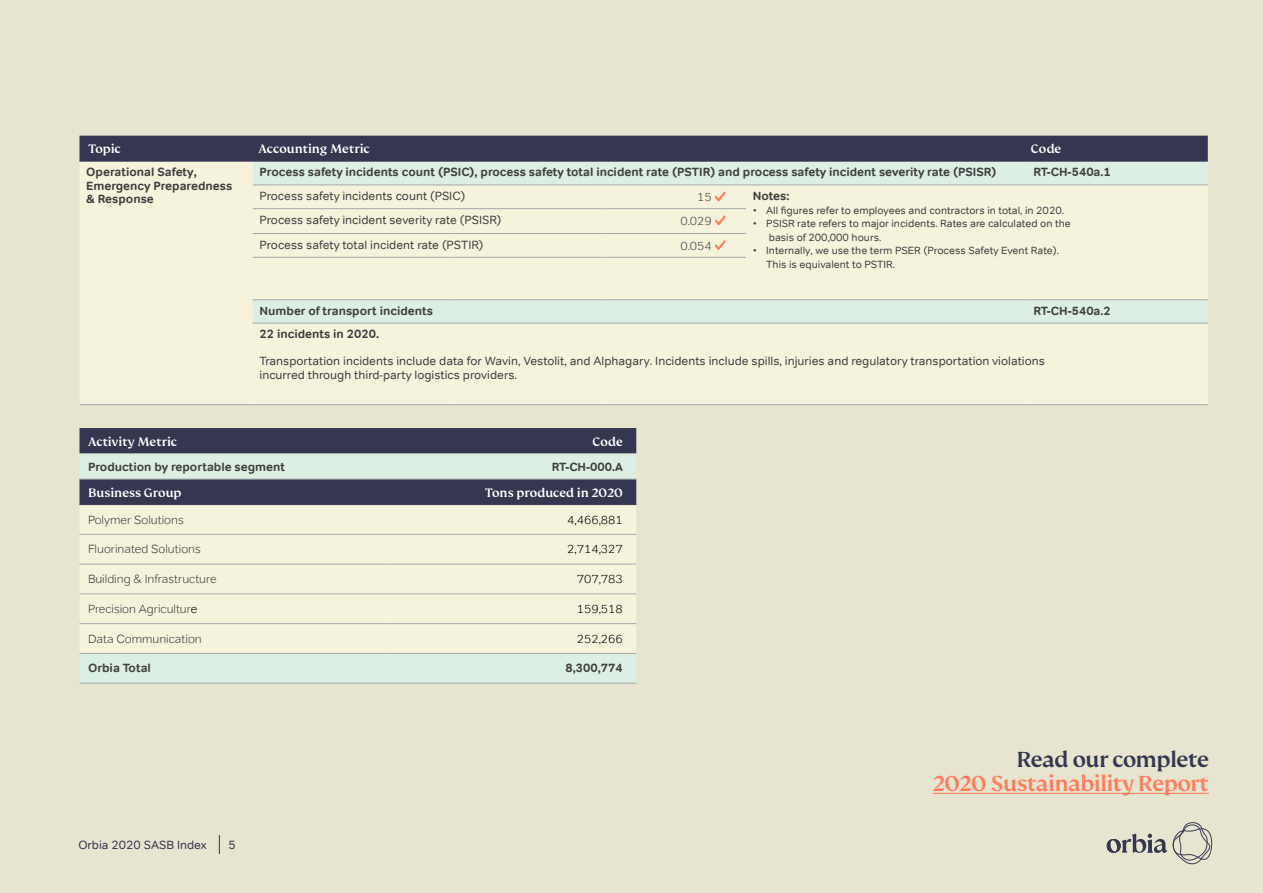
<style>
.page{position:relative;width:1263px;height:893px;background:#e7e4cf}
.page>*{position:absolute;margin:0;border:0;box-sizing:border-box;transform-origin:0 0}
.t1{font:500 24px "FS Kim";letter-spacing:-.02em;color:#ff7d5e}
.t2{font:500 24px "FS Kim";letter-spacing:-.02em;color:#353750}
.t3{font:500 13.5px "FS Kim";color:#fff}
.t4{font:700 12px/13.5px "Tondo Trial";color:#414042}
.t5{font:12px/13.5px "Tondo Trial";color:#414042}
.t6{font:300 12px "Tondo Trial";color:#414042}
.t7{font:300 12px "Tondo Trial";color:#000}
.t8{font:12px "Tondo Trial";color:#353750}
.t9{font:10.5px/13.5px "Tondo Trial";color:#414042}
.s1{color:#000}
</style>
<div class="page">
<div style="left:80px;top:136px;width:1128px;height:25px;background:#353750"></div>
<div style="left:80px;top:162px;width:173px;height:242px;background:#f6f3dd"></div>
<svg style="left:253px;top:162px;width:955px;height:161px;fill:#f6f3dd"></svg>
<div style="left:253px;top:323px;width:955px;height:82px;background:#f6f3dd"></div>
<hr style="left:80px;top:161px;width:173px;height:1px;background:#353750">
<hr style="left:253px;top:161px;width:202px;height:1px;background:#353750">
<hr style="left:455px;top:161px;width:146px;height:1px;background:#353750">
<hr style="left:601px;top:161px;width:145px;height:1px;background:#353750">
<hr style="left:746px;top:161px;width:281px;height:1px;background:#353750">
<hr style="left:1027px;top:161px;width:181px;height:1px;background:#353750">
<hr style="left:80px;top:404px;width:173px;height:1px;background:#a6a8ab">
<hr style="left:253px;top:185px;width:202px;height:1px;background:#a6a8ab">
<hr style="left:455px;top:185px;width:146px;height:1px;background:#a6a8ab">
<hr style="left:601px;top:185px;width:145px;height:1px;background:#a6a8ab">
<hr style="left:746px;top:185px;width:281px;height:1px;background:#a6a8ab">
<hr style="left:1027px;top:185px;width:181px;height:1px;background:#a6a8ab">
<hr style="left:253px;top:208px;width:202px;height:1px;background:#a6a8ab">
<hr style="left:455px;top:208px;width:146px;height:1px;background:#a6a8ab">
<hr style="left:601px;top:208px;width:145px;height:1px;background:#a6a8ab">
<hr style="left:253px;top:233px;width:202px;height:1px;background:#a6a8ab">
<hr style="left:455px;top:233px;width:146px;height:1px;background:#a6a8ab">
<hr style="left:601px;top:233px;width:145px;height:1px;background:#a6a8ab">
<hr style="left:253px;top:257px;width:202px;height:1px;background:#a6a8ab">
<hr style="left:455px;top:257px;width:146px;height:1px;background:#a6a8ab">
<hr style="left:601px;top:257px;width:145px;height:1px;background:#a6a8ab">
<hr style="left:253px;top:299px;width:202px;height:1px;background:#a6a8ab">
<hr style="left:455px;top:299px;width:146px;height:1px;background:#a6a8ab">
<hr style="left:601px;top:299px;width:145px;height:1px;background:#a6a8ab">
<hr style="left:746px;top:299px;width:281px;height:1px;background:#a6a8ab">
<hr style="left:1027px;top:299px;width:181px;height:1px;background:#a6a8ab">
<hr style="left:253px;top:323px;width:202px;height:1px;background:#a6a8ab">
<hr style="left:455px;top:323px;width:146px;height:1px;background:#a6a8ab">
<hr style="left:601px;top:323px;width:145px;height:1px;background:#a6a8ab">
<hr style="left:746px;top:323px;width:281px;height:1px;background:#a6a8ab">
<hr style="left:1027px;top:323px;width:181px;height:1px;background:#a6a8ab">
<hr style="left:253px;top:404px;width:202px;height:1px;background:#a6a8ab">
<hr style="left:455px;top:404px;width:146px;height:1px;background:#a6a8ab">
<hr style="left:601px;top:404px;width:145px;height:1px;background:#a6a8ab">
<hr style="left:746px;top:404px;width:281px;height:1px;background:#a6a8ab">
<hr style="left:1027px;top:404px;width:181px;height:1px;background:#a6a8ab">
<svg style="left:713px;top:190px;width:15px;height:14px"></svg>
<svg style="left:713px;top:213px;width:15px;height:15px"></svg>
<svg style="left:713px;top:238px;width:15px;height:14px"></svg>
<div style="left:80px;top:654px;width:556px;height:29px;background:#dcefe2"></div>
<svg style="left:80px;top:428px;width:556px;height:224px"></svg>
<hr style="left:80px;top:504px;width:306px;height:1px;background:#353750">
<hr style="left:386px;top:504px;width:250px;height:1px;background:#353750">
<hr style="left:80px;top:534px;width:306px;height:1px;background:#a6a8ab">
<hr style="left:386px;top:534px;width:250px;height:1px;background:#a6a8ab">
<hr style="left:80px;top:564px;width:306px;height:1px;background:#a6a8ab">
<hr style="left:386px;top:564px;width:250px;height:1px;background:#a6a8ab">
<hr style="left:80px;top:594px;width:306px;height:1px;background:#a6a8ab">
<hr style="left:386px;top:594px;width:250px;height:1px;background:#a6a8ab">
<hr style="left:80px;top:623px;width:306px;height:1px;background:#a6a8ab">
<hr style="left:386px;top:623px;width:250px;height:1px;background:#a6a8ab">
<hr style="left:80px;top:653px;width:306px;height:1px;background:#a6a8ab">
<hr style="left:386px;top:653px;width:250px;height:1px;background:#a6a8ab">
<hr style="left:80px;top:683px;width:306px;height:1px;background:#a6a8ab">
<hr style="left:386px;top:683px;width:250px;height:1px;background:#a6a8ab">
<hr style="left:80px;top:453px;width:306px;height:1px;background:#a6a8ab">
<hr style="left:386px;top:453px;width:250px;height:1px;background:#a6a8ab">
<hr style="left:80px;top:479px;width:306px;height:1px;background:#a6a8ab">
<hr style="left:386px;top:479px;width:250px;height:1px;background:#a6a8ab">
<svg style="left:219px;top:835px;width:1px;height:19px"></svg>
<svg style="left:1107px;top:822px;width:105px;height:42px"></svg>
<hr style="left:932px;top:793px;width:277px;height:1px;background:#ff7d5e">
<p class="t3" style="left:88px;top:142px;width:34px">Topic</p>
<p class="t3" style="left:258px;top:142px;width:113px">Accounting Metric</p>
<p class="t3" style="left:1031px;top:142px;width:32px">Code</p>
<p class="t4" style="left:86px;top:165px;width:148px">Operational Safety,<br>Emergency Preparedness &amp; Response</p>
<p class="t4" style="left:259px;top:165px;width:738px">Process safety incidents count (PSIC), process safety total incident rate (PSTIR) and process safety incident severity rate (PSISR)</p>
<p class="t4" style="left:1033px;top:165px;width:79px">RT-CH-540a.1</p>
<p class="t5" style="left:259px;top:189px;width:207px">Process safety incidents count (PSIC)</p>
<p class="t6" style="left:697px;top:190px;width:16px">15</p>
<p class="t4" style="left:753px;top:189px;width:38px">Notes:</p>
<p class="t9" style="left:753px;top:203px;width:313px">• All figures refer to employees and contractors in total, in 2020.</p>
<p class="t9" style="left:769px;top:217px;width:304px;text-indent:-16px">• PSISR rate refers to major incidents. Rates are calculated on the basis of 200,000 hours.</p>
<p class="t9" style="left:766px;top:244px;width:294px;text-indent:-14px">• Internally, we use the term PSER (Process Safety Event Rate).<br>This is equivalent to PSTIR.</p>
<p class="t5" style="left:259px;top:213px;width:243px">Process safety incident severity rate (PSISR)</p>
<p class="t6" style="left:680px;top:214px;width:33px">0.029</p>
<p class="t5" style="left:259px;top:238px;width:225px">Process safety total incident rate (PSTIR)</p>
<p class="t6" style="left:680px;top:239px;width:33px">0.054</p>
<p class="t4" style="left:259px;top:304px;width:175px">Number of transport incidents</p>
<p class="t4" style="left:1033px;top:304px;width:79px">RT-CH-540a.2</p>
<p class="t4" style="left:259px;top:327px;width:121px">22 incidents in 2020.</p>
<p class="t5" style="left:259px;top:354px;width:787px">Transportation incidents include data for Wavin, Vestolit, and Alphagary. Incidents include spills, injuries and regulatory transportation violations incurred through third-party logistics providers.</p>
<p class="t3" style="left:88px;top:434px;width:91px">Activity Metric</p>
<p class="t3" style="left:592px;top:434px;width:32px">Code</p>
<p class="t4" style="left:88px;top:460px;width:198px">Production by reportable segment</p>
<p class="t4" style="left:552px;top:460px;width:72px">RT-CH-000.A</p>
<p class="t3" style="left:88px;top:485px;width:95px">Business Group</p>
<p class="t3" style="left:485px;top:485px;width:139px">Tons produced in 2020</p>
<p class="t6" style="left:88px;top:512px;width:97px">Polymer Solutions</p>
<p class="t7" style="left:567px;top:512px;width:57px">4,466,881</p>
<p class="t6" style="left:88px;top:542px;width:114px">Fluorinated Solutions</p>
<p class="t7" style="left:567px;top:542px;width:57px">2,714,327</p>
<p class="t6" style="left:88px;top:572px;width:130px">Building &amp; Infrastructure</p>
<p class="t7" style="left:577px;top:572px;width:48px">707,783</p>
<p class="t6" style="left:88px;top:602px;width:111px">Precision Agricultur<span class="s1">e</span></p>
<p class="t7" style="left:577px;top:602px;width:48px">159,518</p>
<p class="t6" style="left:88px;top:631px;width:115px">Data Communication</p>
<p class="t7" style="left:577px;top:631px;width:48px">252,266</p>
<p class="t4" style="left:88px;top:662px;width:64px">Orbia Total</p>
<p class="t4" style="left:565px;top:662px;width:59px">8,300,774</p>
<p class="t8" style="left:78px;top:837px;width:130px">Orbia 2020 SASB Index</p>
<p class="t8" style="left:228px;top:837px;width:9px">5</p>
<h1 class="t2" style="left:1016px;top:746px;width:194px">Read our complete</h1>
<h1 class="t1" style="left:932px;top:770px;width:278px">2020 Sustainability Report</h1>
</div>
